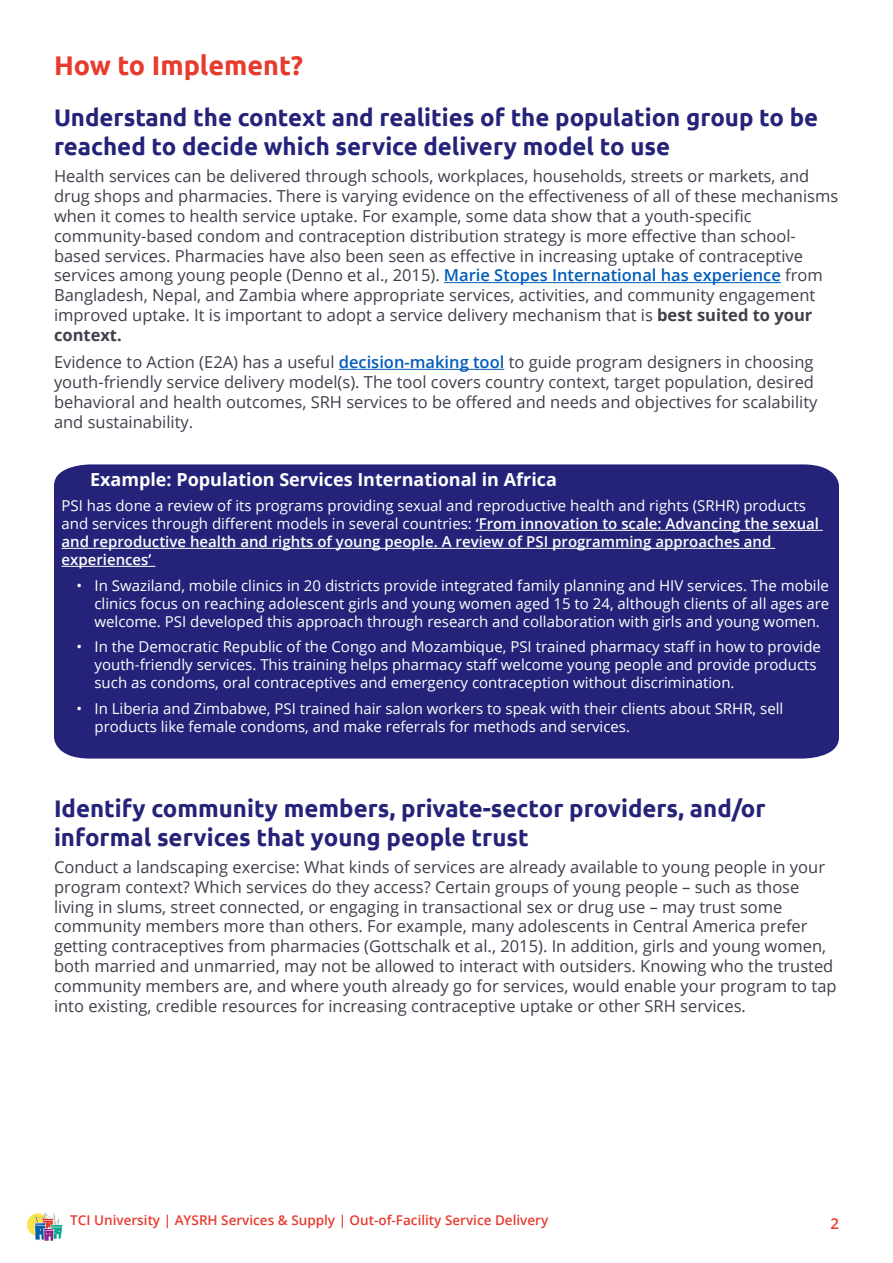
<style>
.page{position:relative;width:893px;height:1263px;background:#fff}
.page>*{position:absolute;margin:0;border:0;box-sizing:border-box;transform-origin:0 0}
.H2_Big_Red{font:700 27px "Ubuntu";color:#e73b2e}
.H3_DkBlue{font:700 24px/28.8px "Ubuntu";color:#252379}
.Box_Text_Title{font:700 18px "Open Sans";color:#fff}
.Normal_text{font:16.5px/19.8px "Open Sans";color:#3f3f4c}
.Box_Text{font:15px/18px "Open Sans";color:#fff}
.t1{font:600 15px "Open Sans";color:#e73b2e}
.t2{font:600 13.5px "Open Sans";color:#e73b2e}
.s1{font-weight:600;color:#005cb9}
.s2{font-weight:700}
.s3{font-weight:600}
</style>
<div class="page">
<img style="left:27px;top:1214px;width:36px;height:27px">
<hr style="left:444px;top:282px;width:337px;height:1px;background:#005cb9">
<hr style="left:339px;top:369px;width:165px;height:1px;background:#005cb9">
<div style="left:54px;top:464px;width:785px;height:294px;background:#252379"></div>
<hr style="left:476px;top:530px;width:347px;height:1px;background:#fff">
<hr style="left:62px;top:548px;width:713px;height:1px;background:#fff">
<hr style="left:62px;top:566px;width:93px;height:1px;background:#fff">
<p class="H2_Big_Red" style="left:54px;top:49px;width:251px">How to Implement?</p>
<p class="H3_DkBlue" style="left:54px;top:103px;width:766px">Understand the context and realities of the population group to be reached to decide which service delivery model to use</p>
<p class="Normal_text" style="left:54px;top:166px;width:786px">Health services can be delivered through schools, workplaces, households, streets or markets, and drug shops and pharmacies. There is varying evidence on the effectiveness of all of these mechanisms when it comes to health service uptake. For example, some data show that a youth-specific community-based condom and contraception distribution strategy is more effective than school&shy;based services. Pharmacies have also been seen as effective in increasing uptake of contraceptive services among young people (Denno et al., 2015). <span class="s1">Marie Stopes International has experience</span> from Bangladesh, Nepal, and Zambia where appropriate services, activities, and community engagement improved uptake. It is important to adopt a service delivery mechanism that is <span class="s2">best suited to your context.</span></p>
<p class="Normal_text" style="left:54px;top:352px;width:765px">Evidence to Action (E2A) has a useful <span class="s1">decision-making tool</span> to guide program designers in choosing youth-friendly service delivery model(s). The tool covers country context, target population, desired behavioral and health outcomes, SRH services to be offered and needs and objectives for scalability and sustainability.</p>
<p class="Box_Text_Title" style="left:90px;top:466px;width:468px">Example: Population Services International in Africa</p>
<p class="Box_Text" style="left:62px;top:496px;width:759px">PSI has done a review of its programs providing sexual and reproductive health and rights (SRHR) products and services through different models in several countries: <span class="s3">‘From innovation to scale: Advancing the sexual and reproductive health and rights of young people. A review of PSI programming approaches and experiences’</span></p>
<p class="Box_Text" style="left:94px;top:576px;width:736px;text-align:justify;text-indent:-18px">• In Swaziland, mobile clinics in 20 districts provide integrated family planning and HIV services. The mobile clinics focus on reaching adolescent girls and young women aged 15 to 24, although clients of all ages are welcome. PSI developed this approach through research and collaboration with girls and young women.</p>
<p class="Box_Text" style="left:94px;top:637px;width:728px;text-indent:-18px">• In the Democratic Republic of the Congo and Mozambique, PSI trained pharmacy staff in how to provide youth-friendly services. This training helps pharmacy staff welcome young people and provide products such as condoms, oral contraceptives and emergency contraception without discrimination.</p>
<p class="Box_Text" style="left:94px;top:699px;width:690px;text-indent:-18px">• In Liberia and Zimbabwe, PSI trained hair salon workers to speak with their clients about SRHR, sell products like female condoms, and make referrals for methods and services.</p>
<p class="H3_DkBlue" style="left:54px;top:794px;width:713px">Identify community members, private-sector providers, and/or informal services that young people trust</p>
<p class="Normal_text" style="left:54px;top:857px;width:784px">Conduct a landscaping exercise: What kinds of services are already available to young people in your program context? Which services do they access? Certain groups of young people – such as those living in slums, street connected, or engaging in transactional sex or drug use – may trust some community members more than others. For example, many adolescents in Central America prefer getting contraceptives from pharmacies (Gottschalk et al., 2015). In addition, girls and young women, both married and unmarried, may not be allowed to interact with outsiders. Knowing who the trusted community members are, and where youth already go for services, would enable your program to tap into existing, credible resources for increasing contraceptive uptake or other SRH services.</p>
<p class="t2" style="left:70px;top:1211px;width:479px">TCI University | AYSRH Services &amp; Supply | Out-of-Facility Service Delivery</p>
<p class="t1" style="left:830px;top:1214px;width:10px">2</p>
</div>
